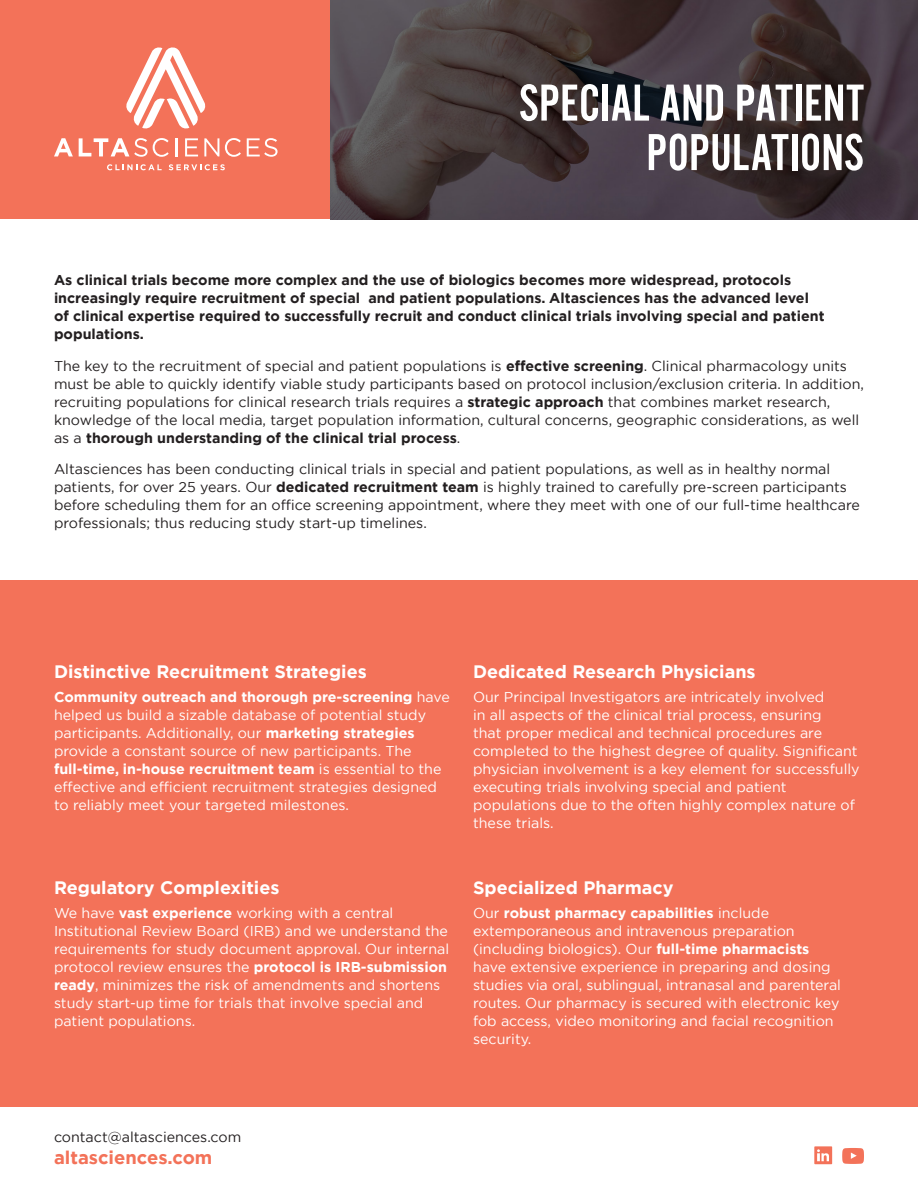
<style>
.page{position:relative;width:918px;height:1188px;background:#fff}
.page>*{position:absolute;margin:0;border:0;box-sizing:border-box;transform-origin:0 0}
.Title_H1{font:54px/49.5px "Alternate Got No 2 D";color:#fff;text-align:right}
.t1{font:700 18.3px "Gotham";color:#f37259}
.Subtitle{font:700 18px "Gotham";color:#fff}
.Body{font:14.25px/18px "Gotham";color:#fff}
.Body-2{font:14.25px/18px "Gotham";color:#231f20}
.Body-3{font:700 14.25px/18px "Gotham";color:#231f20}
.s1{font-weight:700}
</style>
<div class="page">
<div style="left:0;top:0;width:918px;height:219px;background:#f37259"></div>
<svg style="left:175px;top:138px;width:2px;height:18px"></svg>
<svg style="left:185px;top:138px;width:13px;height:18px"></svg>
<svg style="left:204px;top:138px;width:15px;height:18px"></svg>
<svg style="left:225px;top:138px;width:16px;height:19px"></svg>
<svg style="left:247px;top:138px;width:31px;height:19px"></svg>
<svg style="left:107px;top:164px;width:55px;height:6px"></svg>
<svg style="left:169px;top:164px;width:56px;height:6px"></svg>
<svg style="left:54px;top:138px;width:19px;height:18px"></svg>
<svg style="left:79px;top:138px;width:90px;height:19px"></svg>
<svg style="left:126px;top:47px;width:80px;height:82px"></svg>
<svg style="left:842px;top:1148px;width:22px;height:16px"></svg>
<svg style="left:814px;top:1146px;width:18px;height:18px"></svg>
<div style="left:0;top:580px;width:918px;height:527px;background:#f37259"></div>
<img style="left:330px;top:0;width:588px;height:219px">
<h1 class="Title_H1" style="left:519px;top:79px;width:347px">SPECIAL AND PATIENT<br>POPULATIONS</h1>
<p class="Body-3" style="left:54px;top:271px;width:772px">As clinical trials become more complex and the use of biologics becomes more widespread, protocols increasingly require recruitment of special and patient populations. Altasciences has the advanced level of clinical expertise required to successfully recruit and conduct clinical trials involving special and patient populations.</p>
<p class="Body-2" style="left:54px;top:356px;width:811px">The key to the recruitment of special and patient populations is <span class="s1">effective screening</span>. Clinical pharmacology units must be able to quickly identify viable study participants based on protocol inclusion/exclusion criteria. In addition, recruiting populations for clinical research trials requires a <span class="s1">strategic approach</span> that combines market research, knowledge of the local media, target population information, cultural concerns, geographic considerations, as well as a <span class="s1">thorough understanding of the clinical trial process</span>.</p>
<p class="Body-2" style="left:54px;top:460px;width:807px">Altasciences has been conducting clinical trials in special and patient populations, as well as in healthy normal patients, for over 25 years. Our <span class="s1">dedicated recruitment team</span> is highly trained to carefully pre-screen participants before scheduling them for an office screening appointment, where they meet with one of our full-time healthcare professionals; thus reducing study start-up timelines.</p>
<h2 class="Subtitle" style="left:54px;top:659px;width:314px">Distinctive Recruitment Strategies</h2>
<p class="Body" style="left:54px;top:688px;width:397px"><span class="s1">Community outreach and thorough pre-screening</span> have helped us build a sizable database of potential study participants. Additionally, our <span class="s1">marketing strategies </span>provide a constant source of new participants. The <span class="s1">full-time, in-house recruitment team</span> is essential to the effective and efficient recruitment strategies designed to reliably meet your targeted milestones.</p>
<h2 class="Subtitle" style="left:54px;top:875px;width:227px">Regulatory Complexities</h2>
<p class="Body" style="left:54px;top:904px;width:397px">We have <span class="s1">vast experience</span> working with a central Institutional Review Board (IRB) and we understand the requirements for study document approval. Our internal protocol review ensures the <span class="s1">protocol is IRB-submission ready</span>, minimizes the risk of amendments and shortens study start-up time for trials that involve special and patient populations.</p>
<h2 class="Subtitle" style="left:473px;top:659px;width:284px">Dedicated Research Physicians</h2>
<p class="Body" style="left:473px;top:688px;width:388px">Our Principal Investigators are intricately involved<br>in all aspects of the clinical trial process, ensuring<br>that proper medical and technical procedures are completed to the highest degree of quality. Significant physician involvement is a key element for successfully executing trials involving special and patient populations due to the often highly complex nature of these trials.</p>
<h2 class="Subtitle" style="left:473px;top:875px;width:202px">Specialized Pharmacy</h2>
<p class="Body" style="left:473px;top:904px;width:370px">Our <span class="s1">robust pharmacy capabilities</span> include extemporaneous and intravenous preparation (including biologics). Our <span class="s1">full-time pharmacists </span>have extensive experience in preparing and dosing studies via oral, sublingual, intranasal and parenteral routes. Our pharmacy is secured with electronic key fob access, video monitoring and facial recognition security.</p>
<p class="Body-2" style="left:54px;top:1128px;width:189px">contact@altasciences.com</p>
<p class="t1" style="left:54px;top:1146px;width:160px">altasciences.com</p>
</div>
